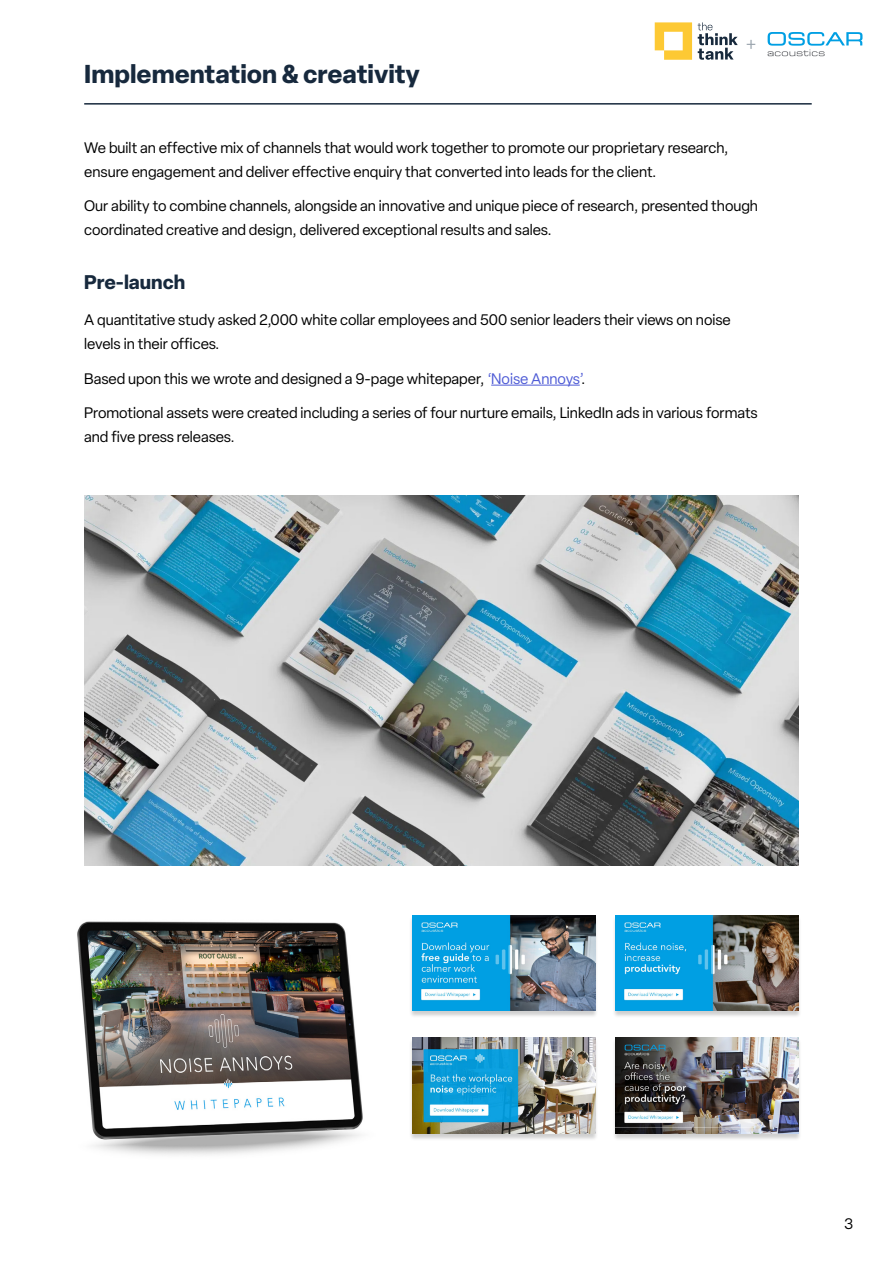
<style>
.page{position:relative;width:893px;height:1263px;background:#fff}
.page>*{position:absolute;margin:0;border:0;box-sizing:border-box;transform-origin:0 0}
.t1{font:700 25.5px "Elza";color:#17293d}
.t2{font:22.5px "Acumin Pro Extra Cond";color:#9ba5ae}
.t3{font:700 19.5px "Elza";color:#17293d}
.t4{font:15px/24px "Elza";color:#000}
.s1{color:#4f5cd6}
</style>
<div class="page">
<svg style="left:655px;top:22px;width:37px;height:38px"></svg>
<svg style="left:698px;top:22px;width:40px;height:38px"></svg>
<svg style="left:768px;top:32px;width:94px;height:24px"></svg>
<hr style="left:491px;top:385px;width:89px;height:1px;background:#4f5cd6">
<hr style="left:84px;top:103px;width:728px;height:2px;background:#17293d">
<img style="left:77px;top:921px;width:286px;height:234px">
<div style="left:409px;top:916px;width:393px;height:102px;background:#000;opacity:.19"></div>
<img style="left:615px;top:915px;width:183px;height:96px">
<img style="left:412px;top:915px;width:183px;height:96px">
<div style="left:409px;top:1038px;width:393px;height:103px;background:#000;opacity:.19"></div>
<img style="left:615px;top:1038px;width:183px;height:95px">
<img style="left:412px;top:1038px;width:183px;height:95px">
<img style="left:84px;top:496px;width:714px;height:369px">
<h1 class="t1" style="left:84px;top:56px;width:337px">Implementation &amp; creativity</h1>
<h2 class="t2" style="left:746px;top:29px;width:12px">+</h2>
<p class="t4" style="left:84px;top:135px;width:646px">We built an effective mix of channels that would work together to promote our proprietary research, ensure engagement and deliver effective enquiry that converted into leads for the client.</p>
<p class="t4" style="left:84px;top:194px;width:675px">Our ability to combine channels, alongside an innovative and unique piece of research, presented though coordinated creative and design, delivered exceptional results and sales.</p>
<h3 class="t3" style="left:84px;top:268px;width:103px">Pre-launch</h3>
<p class="t4" style="left:84px;top:308px;width:648px">A quantitative study asked 2,000 white collar employees and 500 senior leaders their views on noise levels in their offices.</p>
<p class="t4" style="left:84px;top:366px;width:503px">Based upon this we wrote and designed a 9-page whitepaper, <span class="s1">‘Noise Annoys’</span>.</p>
<p class="t4" style="left:84px;top:401px;width:675px">Promotional assets were created including a series of four nurture emails, LinkedIn ads in various formats and five press releases.</p>
<p class="t4" style="left:844px;top:1212px;width:11px">3</p>
</div>
